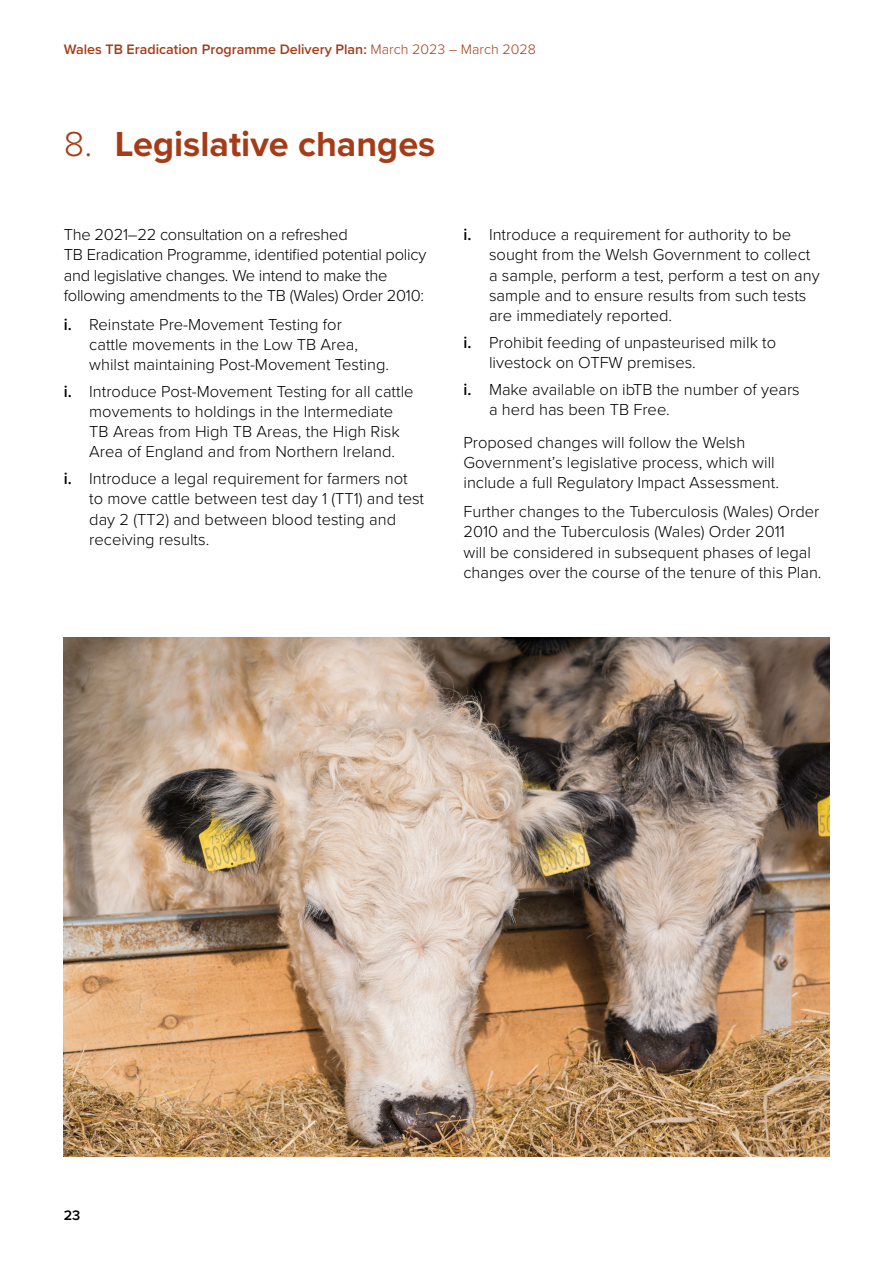
<style>
.page{position:relative;width:893px;height:1263px;background:#fff}
.page>*{position:absolute;margin:0;border:0;box-sizing:border-box;transform-origin:0 0}
.H1_Heading{font:700 36px "Proxima Nova";color:#a53c18}
.Body_Text{font:300 16.5px/20.2px "Proxima Nova";color:#000}
.t1{font:600 14.25px "Proxima Nova";color:#a53c18}
.t2{font:600 14.25px "Proxima Nova";color:#000}
.s1{font-weight:300}
.s2{font-weight:600}
</style>
<div class="page">
<img style="left:64px;top:638px;width:765px;height:519px">
<p class="t1" style="left:64px;top:38px;width:474px">Wales TB Eradication Programme Delivery Plan: <span class="s1">March 2023 – March 2028</span></p>
<h1 class="H1_Heading" style="left:64px;top:117px;width:373px"><span class="s1">8.</span> Legislative changes</h1>
<p class="Body_Text" style="left:64px;top:224px;width:364px">The 2021–22 consultation on a refreshed<br>TB Eradication Programme, identified potential policy and legislative changes. We intend to make the following amendments to the TB (Wales) Order 2010:</p>
<p class="Body_Text" style="left:89px;top:313px;width:301px;text-indent:-26px"><span class="s2">i.</span> Reinstate Pre-Movement Testing for<br>cattle movements in the Low TB Area, whilst maintaining Post-Movement Testing.</p>
<p class="Body_Text" style="left:89px;top:380px;width:326px;text-indent:-26px"><span class="s2">i.</span> Introduce Post-Movement Testing for all cattle movements to holdings in the Intermediate TB Areas from High TB Areas, the High Risk Area of England and from Northern Ireland.</p>
<p class="Body_Text" style="left:89px;top:468px;width:336px;text-indent:-26px"><span class="s2">i.</span> Introduce a legal requirement for farmers not to move cattle between test day 1 (TT1) and test day 2 (TT2) and between blood testing and receiving results.</p>
<p class="Body_Text" style="left:489px;top:224px;width:332px;text-indent:-26px"><span class="s2">i.</span> Introduce a requirement for authority to be sought from the Welsh Government to collect a sample, perform a test, perform a test on any sample and to ensure results from such tests are immediately reported.</p>
<p class="Body_Text" style="left:489px;top:331px;width:289px;text-indent:-26px"><span class="s2">i.</span> Prohibit feeding of unpasteurised milk to livestock on OTFW premises.</p>
<p class="Body_Text" style="left:489px;top:378px;width:312px;text-indent:-26px"><span class="s2">i.</span> Make available on ibTB the number of years a herd has been TB Free.</p>
<p class="Body_Text" style="left:463px;top:431px;width:317px">Proposed changes will follow the Welsh<br>Government’s legislative process, which will include a full Regulatory Impact Assessment.</p>
<p class="Body_Text" style="left:463px;top:501px;width:360px">Further changes to the Tuberculosis (Wales) Order 2010 and the Tuberculosis (Wales) Order 2011<br>will be considered in subsequent phases of legal changes over the course of the tenure of this Plan.</p>
<p class="t2" style="left:64px;top:1205px;width:18px">23</p>
</div>
